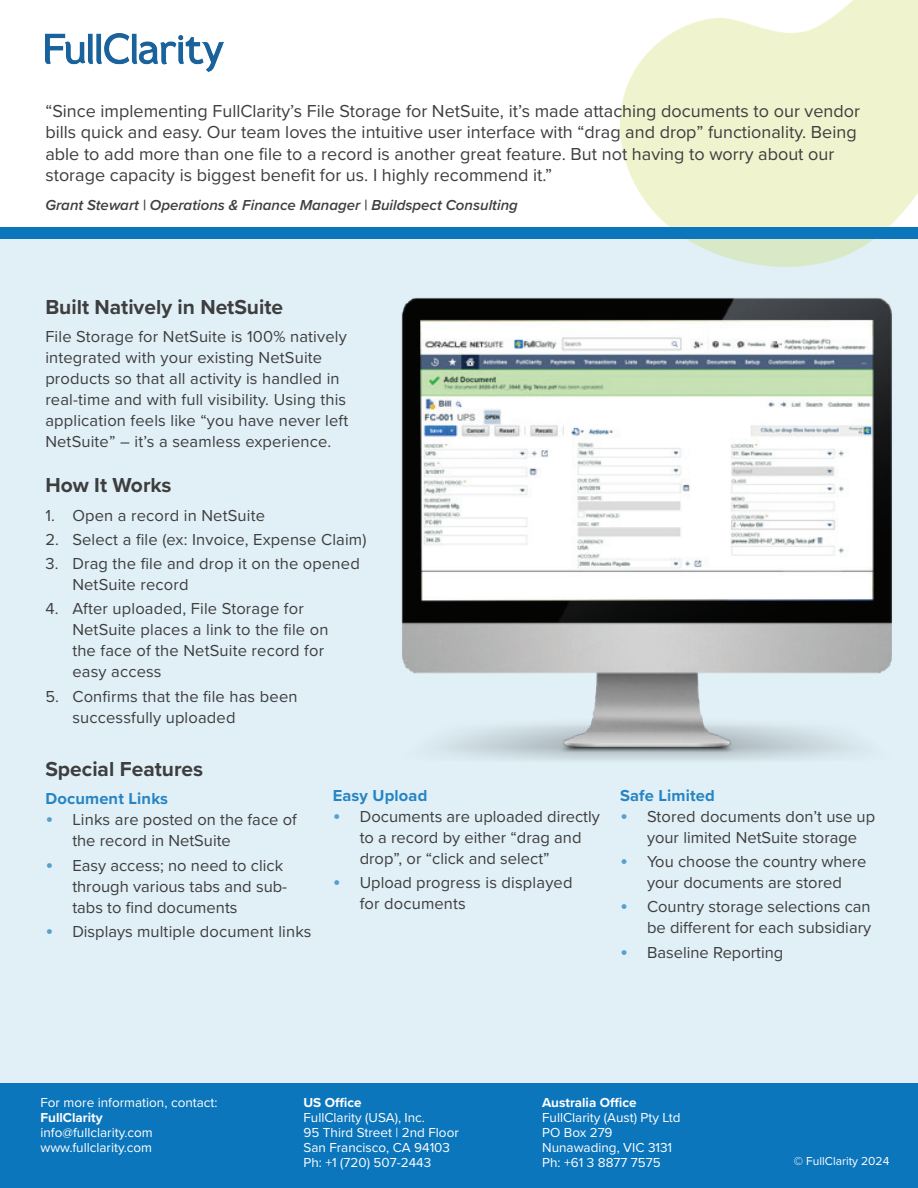
<style>
.page{position:relative;width:918px;height:1188px;background:#fff}
.page>*{position:absolute;margin:0;border:0;box-sizing:border-box;transform-origin:0 0}
.t1{font:700 21px "Proxima Nova";color:#3e3e3f}
.t2{font:18px/21.6px "Proxima Nova";color:#3e3e3f}
.t3{font:16.5px/21px "Proxima Nova";letter-spacing:.01em;color:#3e3e3f}
.t4{font:700 16.5px "Proxima Nova";letter-spacing:.01em;color:#2784c3}
.t5{font:italic 600 15px "Proxima Nova";color:#3e3e3f}
.t6{font:13.5px/15px "Proxima Nova";color:#fff}
.t7{font:700 13.5px "Proxima Nova";color:#fff}
.t8{font:12px "Proxima Nova";color:#fff}
.s1{font-size:22.5px;color:#559fd1}
</style>
<div class="page">
<div style="left:0;top:234px;width:918px;height:858px;background:#e1f0f7"></div>
<img style="left:620px;top:0;width:298px;height:267px">
<div style="left:0;top:1083px;width:918px;height:105px;background:#0c76bc"></div>
<div style="left:0;top:227px;width:918px;height:12px;background:#0c76bc"></div>
<img style="left:401px;top:297px;width:491px;height:464px">
<img style="left:45px;top:33px;width:179px;height:38px">
<p class="t2" style="left:45px;top:99px;width:816px">“Since implementing FullClarity’s File Storage for NetSuite, it’s made attaching documents to our vendor bills quick and easy. Our team loves the intuitive user interface with “drag and drop” functionality. Being able to add more than one file to a record is another great feature. But not having to worry about our storage capacity is biggest benefit for us. I highly recommend it.”</p>
<p class="t5" style="left:45px;top:194px;width:474px">Grant Stewart | Operations &amp; Finance Manager | Buildspect Consulting</p>
<p class="t1" style="left:45px;top:291px;width:239px">Built Natively in NetSuite</p>
<p class="t3" style="left:45px;top:325px;width:304px">File Storage for NetSuite is 100% natively integrated with your existing NetSuite products so that all activity is handled in real-time and with full visibility. Using this application feels like “you have never left NetSuite” – it’s a seamless experience.</p>
<p class="t1" style="left:45px;top:469px;width:128px">How It Works</p>
<p class="t3" style="left:45px;top:504px;width:221px">1. Open a record in NetSuite</p>
<p class="t3" style="left:45px;top:528px;width:323px">2. Select a file (ex: Invoice, Expense Claim)</p>
<p class="t3" style="left:72px;top:552px;width:289px;text-indent:-27px">3. Drag the file and drop it on the opened<br>NetSuite record</p>
<p class="t3" style="left:72px;top:598px;width:258px;text-indent:-27px">4. After uploaded, File Storage for<br>NetSuite places a link to the file on the face of the NetSuite record for easy access</p>
<p class="t3" style="left:72px;top:685px;width:227px;text-indent:-27px">5. Confirms that the file has been successfully uploaded</p>
<p class="t1" style="left:45px;top:753px;width:159px">Special Features</p>
<p class="t4" style="left:45px;top:787px;width:124px">Document Links</p>
<p class="t3" style="left:72px;top:809px;width:226px;text-indent:-27px"><span class="s1">•</span> Links are posted on the face of the record in NetSuite</p>
<p class="t3" style="left:72px;top:854px;width:216px;text-indent:-27px"><span class="s1">•</span> Easy access; no need to click through various tabs and sub&shy;tabs to find documents</p>
<p class="t3" style="left:45px;top:920px;width:268px"><span class="s1">•</span> Displays multiple document links</p>
<p class="t4" style="left:333px;top:783px;width:96px">Easy Upload</p>
<p class="t3" style="left:360px;top:805px;width:242px;text-indent:-27px"><span class="s1">•</span> Documents are uploaded directly to a record by either “drag and drop”, or “click and select”</p>
<p class="t3" style="left:360px;top:871px;width:214px;text-indent:-27px"><span class="s1">•</span> Upload progress is displayed for documents</p>
<p class="t4" style="left:620px;top:783px;width:96px">Safe Limited</p>
<p class="t3" style="left:620px;top:805px;width:257px;text-align:center"><span class="s1">•</span> Stored documents don’t use up your limited NetSuite storage</p>
<p class="t3" style="left:620px;top:850px;width:248px;text-align:center"><span class="s1">•</span> You choose the country where your documents are stored</p>
<p class="t3" style="left:620px;top:896px;width:253px;text-align:right"><span class="s1">•</span> Country storage selections can be different for each subsidiary</p>
<p class="t3" style="left:620px;top:941px;width:165px"><span class="s1">•</span> Baseline Reporting</p>
<p class="t6" style="left:40px;top:1095px;width:179px">For more information, contact:</p>
<p class="t7" style="left:40px;top:1108px;width:64px">FullClarity</p>
<p class="t6" style="left:40px;top:1125px;width:114px">info@fullclarity.com www.fullclarity.com</p>
<p class="t7" style="left:303px;top:1093px;width:60px">US Office</p>
<p class="t6" style="left:303px;top:1110px;width:157px">FullClarity (USA), Inc.<br>95 Third Street | 2nd Floor<br>San Francisco, CA 94103<br>Ph: +1 (720) 507-2443</p>
<p class="t7" style="left:542px;top:1093px;width:96px">Australia Office</p>
<p class="t6" style="left:542px;top:1110px;width:140px">FullClarity (Aust) Pty Ltd<br>PO Box 279<br>Nunawading, VIC 3131<br>Ph: +61 3 8877 7575</p>
<p class="t8" style="left:794px;top:1152px;width:97px">© FullClarity 2024</p>
</div>
